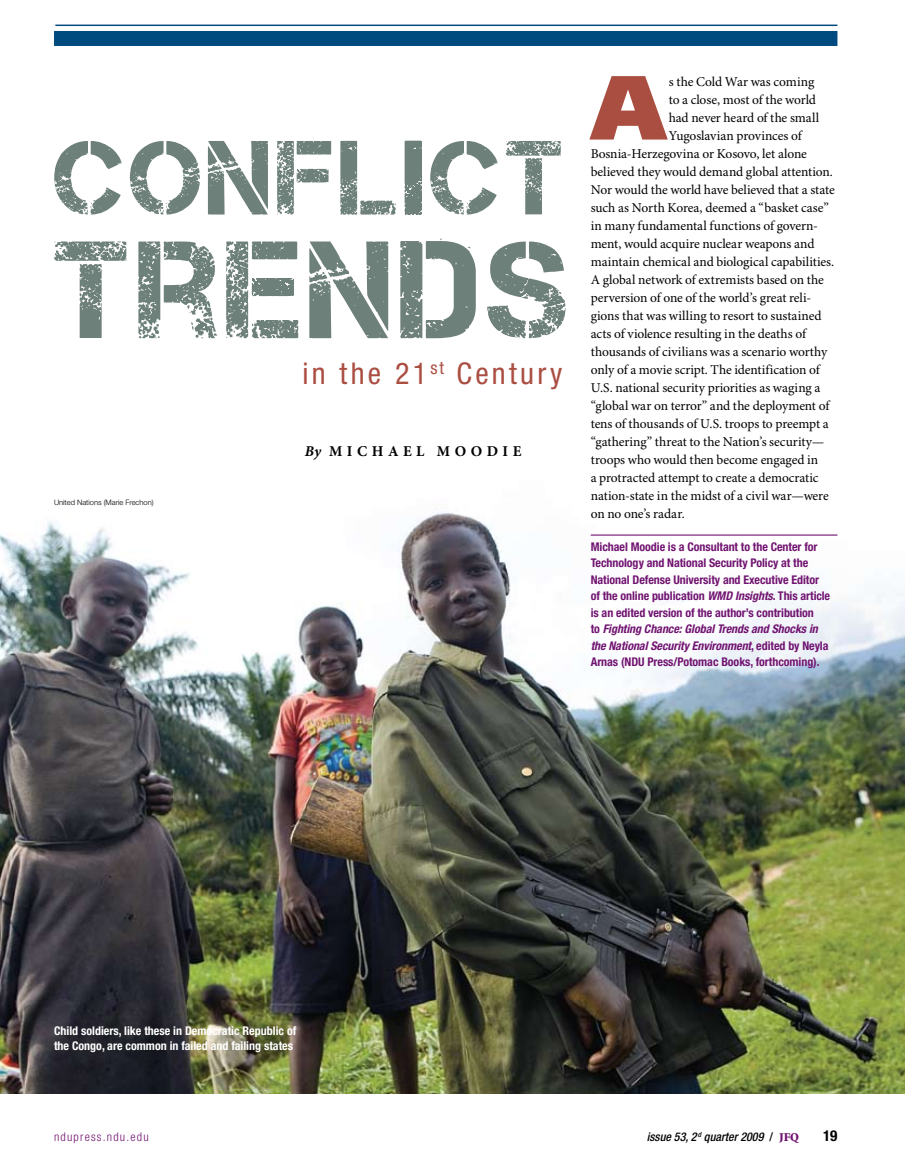
<style>
.page{position:relative;width:905px;height:1175px;background:#fff}
.page>*{position:absolute;margin:0;border:0;box-sizing:border-box;transform-origin:0 0}
.t1{font:138px "Captureit";letter-spacing:.05em;color:#6e807a}
.t2{font:105px "Captureit";letter-spacing:.05em;color:#6e807a}
.t3{font:900 90.9px "Frutiger LT Std";color:#ab4e42}
.t4{font:condensed 30px "Helvetica Neue LT Std";letter-spacing:.11em;color:#ab4e42}
.t5{font:700 15px "Minion Pro";color:#000}
.t6{font:700 condensed 15px "Helvetica Neue LT Std";color:#000}
.t7{font:13.5px "Minion Pro";letter-spacing:-.01em;color:#000}
.t8{font:700 condensed 12px/16.5px "Helvetica Neue LT Std";letter-spacing:-.005em;color:#711471}
.t9{font:700 condensed 12px/15px "Helvetica Neue LT Std";color:#fff}
.t10{font:italic 500 condensed 12px "Helvetica Neue LT Std";color:#000}
.t11{font:300 condensed 12px "Helvetica Neue LT Std";letter-spacing:.1em;color:#711471}
.t12{font:300 7.5px "Helvetica Neue LT Std";color:#000}
.s1{font-style:italic}
.s2{font-style:normal}
.s3{font-family:"Minion Std";font-weight:900;font-style:normal;font-stretch:normal;color:#711471}
</style>
<div class="page">
<div style="left:54px;top:31px;width:783px;height:15px;background:#004a80"></div>
<hr style="left:55px;top:25px;width:782px;height:1px;background:#004a80">
<img style="left:0;top:509px;width:904px;height:585px">
<hr style="left:590px;top:534px;width:247px;height:1px;background:#711471">
<h2 class="t2" style="left:54px;top:119px;width:512px">CONFLICT</h2>
<h1 class="t1" style="left:54px;top:213px;width:516px">TRENDS</h1>
<h3 class="t4" style="left:302px;top:356px;width:261px">in the 21<sup>st</sup> Century</h3>
<p class="t12" style="left:54px;top:498px;width:101px">United Nations (Marie Frechon)</p>
<p class="t5" style="left:305px;top:442px;width:81px"><span class="s1">By</span>MI CHAE</p>
<p class="t5" style="left:416px;top:442px;width:83px">L MOODIE</p>
<h3 class="t3" style="left:590px;top:52px;width:77px">A</h3>
<p class="t7" style="left:668px;top:73px;width:147px">s the Cold War was coming</p>
<p class="t7" style="left:668px;top:91px;width:149px">to a close, most of the world</p>
<p class="t7" style="left:668px;top:109px;width:152px">had never heard of the small</p>
<p class="t7" style="left:668px;top:127px;width:135px">Yugoslavian provinces of</p>
<p class="t7" style="left:590px;top:145px;width:218px">Bosnia-Herzegovina or Kosovo, let alone</p>
<p class="t7" style="left:590px;top:163px;width:243px">believed they would demand global attention.</p>
<p class="t7" style="left:590px;top:181px;width:245px">Nor would the world have believed that a state</p>
<p class="t7" style="left:590px;top:199px;width:240px">such as North Korea, deemed a “basket case”</p>
<p class="t7" style="left:590px;top:217px;width:229px">in many fundamental functions of govern-</p>
<p class="t7" style="left:590px;top:235px;width:225px">ment, would acquire nuclear weapons and</p>
<p class="t7" style="left:590px;top:253px;width:245px">maintain chemical and biological capabilities.</p>
<p class="t7" style="left:590px;top:271px;width:235px">A global network of extremists based on the</p>
<p class="t7" style="left:590px;top:289px;width:222px">perversion of one of the world’s great reli-</p>
<p class="t7" style="left:590px;top:307px;width:232px">gions that was willing to resort to sustained</p>
<p class="t7" style="left:590px;top:325px;width:217px">acts of violence resulting in the deaths of</p>
<p class="t7" style="left:590px;top:343px;width:238px">thousands of civilians was a scenario worthy</p>
<p class="t7" style="left:590px;top:361px;width:230px">only of a movie script. The identification of</p>
<p class="t7" style="left:590px;top:379px;width:231px">U.S. national security priorities as waging a</p>
<p class="t7" style="left:590px;top:397px;width:240px">“global war on terror” and the deployment of</p>
<p class="t7" style="left:590px;top:415px;width:240px">tens of thousands of U.S. troops to preempt a</p>
<p class="t7" style="left:590px;top:433px;width:235px">“gathering” threat to the Nation’s security—</p>
<p class="t7" style="left:590px;top:451px;width:229px">troops who would then become engaged in</p>
<p class="t7" style="left:590px;top:469px;width:229px">a protracted attempt to create a democratic</p>
<p class="t7" style="left:590px;top:487px;width:239px">nation-state in the midst of a civil war—were</p>
<p class="t7" style="left:590px;top:505px;width:96px">on no one’s radar.</p>
<p class="t8" style="left:590px;top:538px;width:241px">Michael Moodie is a Consultant to the Center for Technology and National Security Policy at the National Defense University and Executive Editor of the online publication <span class="s1">WMD Insights</span>. This article is an edited version of the author’s contribution<br>to <span class="s1">Fighting Chance: Global Trends and Shocks in the National Security Environment</span>, edited by Neyla Arnas (NDU Press/Potomac Books, forthcoming).</p>
<p class="t9" style="left:54px;top:1023px;width:244px">Child soldiers, like these in Democratic Republic of the Congo, are common in failed and failing states</p>
<p class="t11" style="left:54px;top:1129px;width:96px">ndupress.ndu.edu</p>
<p class="t10" style="left:646px;top:1129px;width:154px">issue 53, 2 <sup>d</sup> quarter 2009 <span class="s2">/</span> <span class="s3">JFQ</span></p>
<p class="t6" style="left:823px;top:1126px;width:16px">19</p>
</div>
